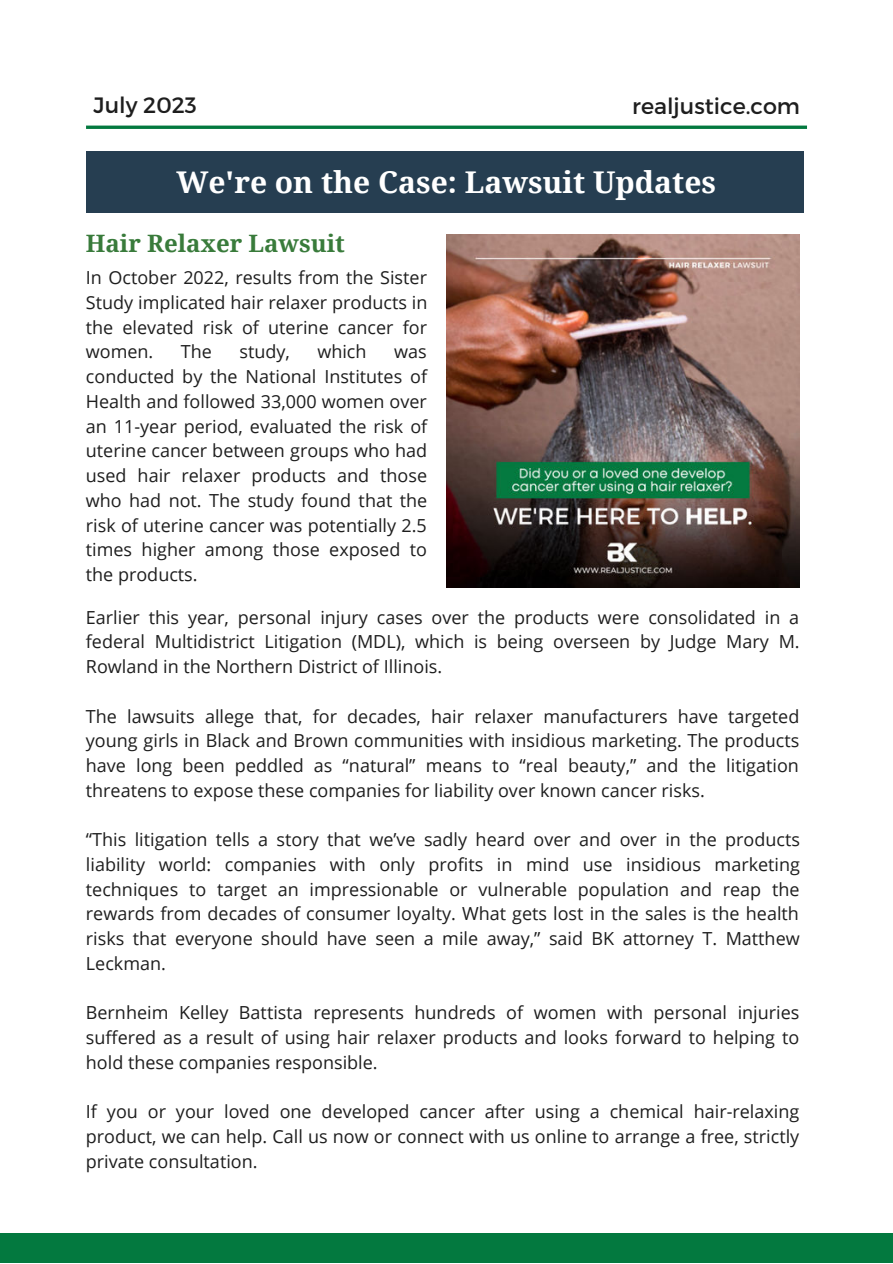
<style>
.page{position:relative;width:893px;height:1264px;background:#fff}
.page>*{position:absolute;margin:0;border:0;box-sizing:border-box;transform-origin:0 0}
.t1{font:700 30px "Noto Serif";color:#fff}
.t2{font:700 24px "Noto Serif";color:#397b3b}
.t3{font:22.2px "Montserrat";color:#1e1e1e}
.t4{font:18px/24.8px "Open Sans";color:#1e1e1e;text-align:justify}
</style>
<div class="page">
<div style="left:0;top:1232px;width:892px;height:30px;background:#03793f"></div>
<div style="left:86px;top:151px;width:717px;height:61px;background:#263e51"></div>
<img style="left:446px;top:234px;width:353px;height:353px">
<hr style="left:86px;top:126px;width:721px;height:3px;background:#03793f">
<p class="t3" style="left:94px;top:92px;width:105px">July 2023</p>
<p class="t3" style="left:632px;top:92px;width:169px">realjustice.com</p>
<h1 class="t1" style="left:176px;top:161px;width:541px">We're on the Case: Lawsuit Updates</h1>
<h2 class="t2" style="left:86px;top:226px;width:260px">Hair Relaxer Lawsuit</h2>
<p class="t4" style="left:86px;top:265px;width:343px">In October 2022, results from the Sister Study implicated hair relaxer products in the elevated risk of uterine cancer for women.</p>
<p class="t4" style="left:181px;top:339px;width:33px">The</p>
<p class="t4" style="left:239px;top:339px;width:52px">study,</p>
<p class="t4" style="left:317px;top:339px;width:51px">which</p>
<p class="t4" style="left:86px;top:339px;width:343px;text-indent:308px">was conducted by the National Institutes of Health and followed 33,000 women over an 11-year period, evaluated the risk of uterine cancer between groups who had used hair relaxer products and those who had not. The study found that the risk of uterine cancer was potentially 2.5 times higher among those exposed to the products.</p>
<p class="t4" style="left:86px;top:604px;width:715px">Earlier this year, personal injury cases over the products were consolidated in a federal Multidistrict Litigation (MDL), which is being overseen by Judge Mary M.<br>Rowland in the Northern District of Illinois.</p>
<p class="t4" style="left:86px;top:703px;width:715px">The lawsuits allege that, for decades, hair relaxer manufacturers have targeted young girls in Black and Brown communities with insidious marketing. The products have long been peddled as “natural” means to “real beauty,” and the litigation threatens to expose these companies for liability over known cancer risks.</p>
<p class="t4" style="left:86px;top:826px;width:715px">“This litigation tells a story that we’ve sadly heard over and over in the products liability world: companies with only profits in mind use insidious marketing techniques to target an impressionable or vulnerable population and reap the rewards from decades of consumer loyalty. What gets lost in the sales is the health risks that everyone should have seen a mile away,” said BK attorney T. Matthew Leckman.</p>
<p class="t4" style="left:86px;top:1000px;width:715px">Bernheim Kelley Battista represents hundreds of women with personal injuries suffered as a result of using hair relaxer products and looks forward to helping to hold these companies responsible.</p>
<p class="t4" style="left:86px;top:1098px;width:715px">If you or your loved one developed cancer after using a chemical hair-relaxing product, we can help. Call us now or connect with us online to arrange a free, strictly private consultation.</p>
</div>
